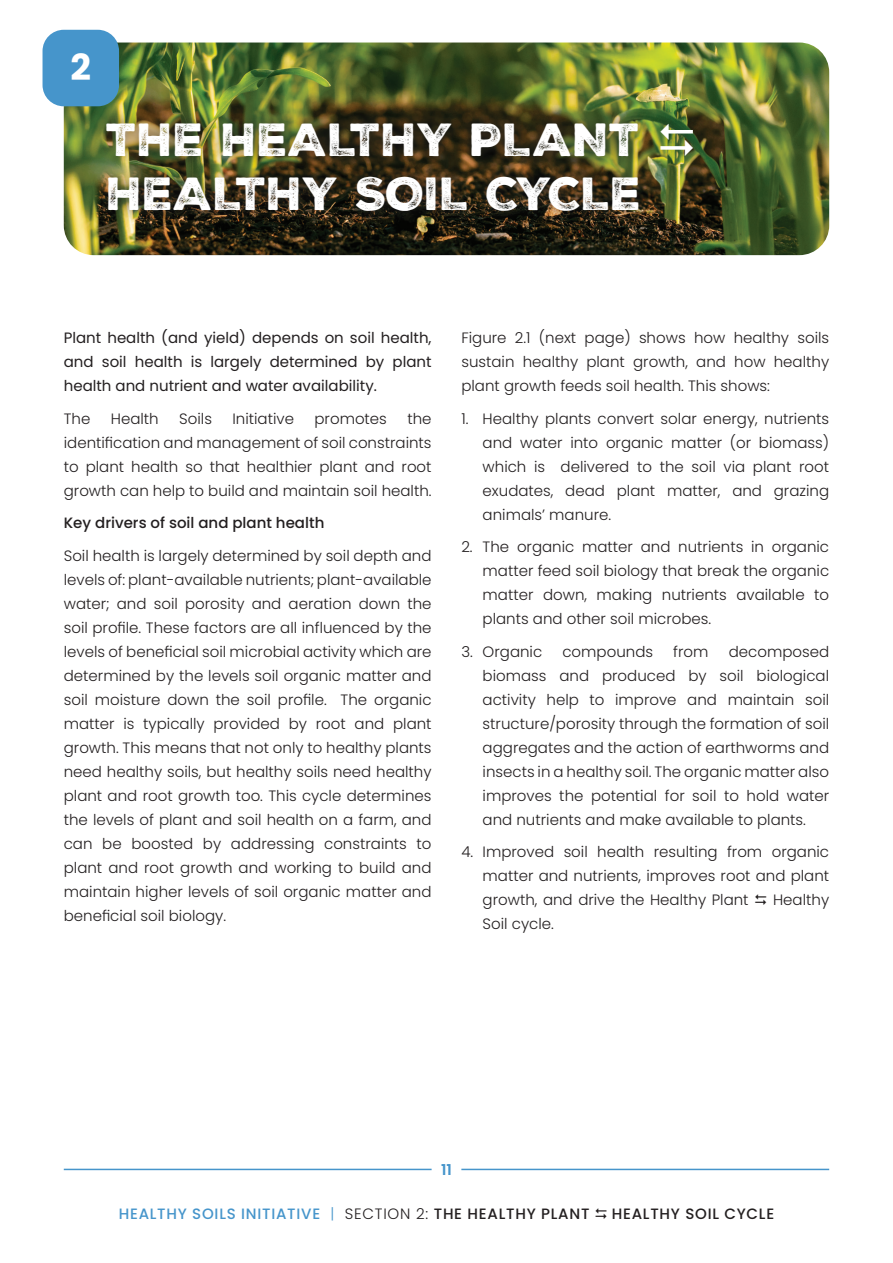
<style>
.page{position:relative;width:893px;height:1263px;background:#fff}
.page>*{position:absolute;margin:0;border:0;box-sizing:border-box;transform-origin:0 0}
.t1{font:45px/54px "Nexa Rust Sans Black 2";letter-spacing:-.01em;color:#fff}
.t2{font:700 36px "Poppins";color:#fff}
.t3{font:300 15px/24px "Poppins";color:#231f20;text-align:justify}
.t4{font:15px/24px "Poppins";color:#231f20;text-align:justify}
.t5{font:500 15px "Poppins";letter-spacing:.05em;color:#4695cb}
.t6{font:500 15px "Poppins";color:#231f20}
.t7{font:500 15px "Poppins";letter-spacing:.05em;color:#231f20}
.t8{font:600 15px "Poppins";color:#4695cb}
.s1{font-weight:300}
.s2{font-weight:300;color:#231f20}
.s3{color:#231f20}
</style>
<div class="page">
<img style="left:64px;top:43px;width:765px;height:212px">
<div style="left:93px;top:110px;width:613px;height:115px;background:#231f20;opacity:.75"></div>
<div style="left:43px;top:30px;width:76px;height:76px;background:#4695cb;border-radius:21px"></div>
<hr style="left:64px;top:1169px;width:368px;height:1px;background:#4695cb">
<hr style="left:461px;top:1169px;width:368px;height:1px;background:#4695cb">
<svg style="left:660px;top:123px;width:33px;height:33px"></svg>
<h2 class="t2" style="left:71px;top:46px;width:22px">2</h2>
<h1 class="t1" style="left:107px;top:113px;width:537px">THE HEALTHY PLANT<br>HEALTHY SOIL CYCLE</h1>
<p class="t4" style="left:64px;top:326px;width:369px">Plant health (and yield) depends on soil health, and soil health is largely determined by plant health and nutrient and water availability.</p>
<p class="t3" style="left:64px;top:406px;width:28px">The</p>
<p class="t3" style="left:111px;top:406px;width:49px">Health</p>
<p class="t3" style="left:179px;top:406px;width:34px">Soils</p>
<p class="t3" style="left:232px;top:406px;width:63px">Initiative</p>
<p class="t3" style="left:314px;top:406px;width:74px">promotes</p>
<p class="t3" style="left:64px;top:406px;width:369px;text-indent:344px">the identification and management of soil constraints to plant health so that healthier plant and root growth can help to build and maintain soil health.</p>
<p class="t6" style="left:64px;top:514px;width:262px">Key drivers of soil and plant health</p>
<p class="t3" style="left:64px;top:543px;width:369px">Soil health is largely determined by soil depth and levels of: plant-available nutrients; plant-available water; and soil porosity and aeration down the soil profile. These factors are all influenced by the levels of beneficial soil microbial activity which are determined by the levels soil organic matter and soil moisture down the soil profile. The organic matter is typically provided by root and plant growth. This means that not only to healthy plants need healthy soils, but healthy soils need healthy plant and root growth too. This cycle determines the levels of plant and soil health on a farm, and can be boosted by addressing constraints to plant and root growth and working to build and maintain higher levels of soil organic matter and beneficial soil biology.</p>
<p class="t3" style="left:461px;top:326px;width:369px">Figure 2.1 (next page) shows how healthy soils sustain healthy plant growth, and how healthy plant growth feeds soil health. This shows:</p>
<p class="t3" style="left:483px;top:406px;width:348px;text-indent:-21px">1. Healthy plants convert solar energy, nutrients and water into organic matter (or biomass) which is delivered to the soil via plant root exudates, dead plant matter, and grazing animals’ manure.</p>
<p class="t3" style="left:483px;top:535px;width:348px;text-indent:-21px">2. The organic matter and nutrients in organic matter feed soil biology that break the organic matter down, making nutrients available to plants and other soil microbes.</p>
<p class="t3" style="left:461px;top:639px;width:82px">3. Organic</p>
<p class="t3" style="left:562px;top:639px;width:92px">compounds</p>
<p class="t3" style="left:673px;top:639px;width:37px">from</p>
<p class="t3" style="left:483px;top:639px;width:348px;text-indent:246px">decomposed biomass and produced by soil biological activity help to improve and maintain soil structure/porosity through the formation of soil aggregates and the action of earthworms and insects in a healthy soil. The organic matter also improves the potential for soil to hold water and nutrients and make available to plants.</p>
<p class="t3" style="left:483px;top:840px;width:348px;text-indent:-21px">4. Improved soil health resulting from organic matter and nutrients, improves root and plant growth, and drive the Healthy Plant</p>
<p class="t3" style="left:773px;top:888px;width:58px">Healthy</p>
<p class="t3" style="left:483px;top:912px;width:73px">Soil cycle.</p>
<p class="t8" style="left:441px;top:1161px;width:12px">11</p>
<p class="t5" style="left:119px;top:1205px;width:472px">HEALTHY SOILS INITIATIVE <span class="s1">|</span> <span class="s2">SECTION 2:</span> <span class="s3">THE HEALTHY PLANT</span></p>
<p class="t7" style="left:612px;top:1205px;width:164px">HEALTHY SOIL CYCLE</p>
</div>
